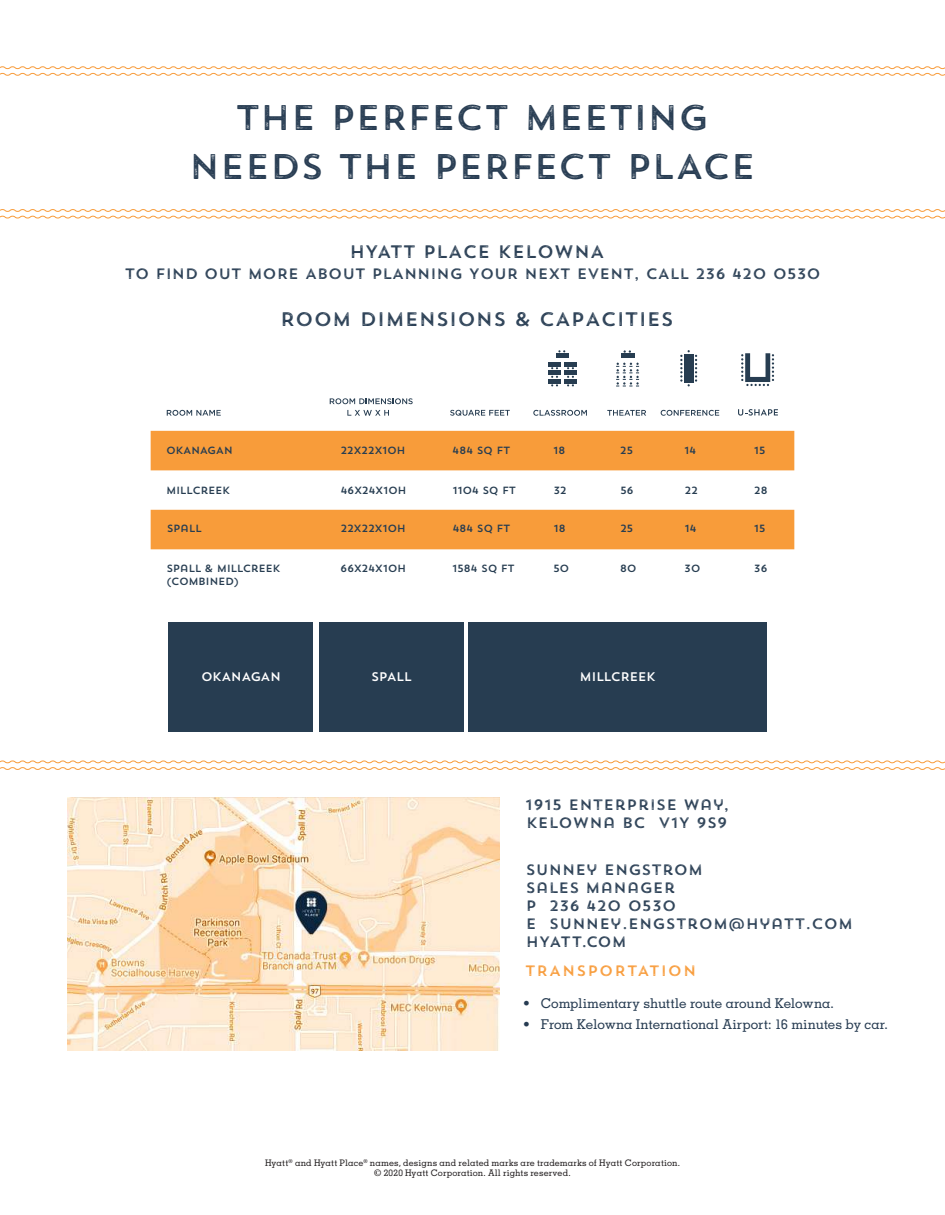
<style>
.page{position:relative;width:945px;height:1215px;background:#fff}
.page>*{position:absolute;margin:0;border:0;box-sizing:border-box;transform-origin:0 0}
.t1{font:35.55px/49.3px "Trend Rh Sans One";letter-spacing:-.02em;color:#273c52;text-align:center}
.t2{font:19.5px "Trend Rh Sans One";color:#273c52}
.t3{font:18px "Trend Rh Sans One";color:#273c52}
.t4{font:15px/18px "Trend Rh Sans One";color:#273c52}
.t5{font:15px "Trend Rh Sans One";letter-spacing:.06em;color:#f89b39}
.t6{font:500 13.5px "Memphis LT Std";letter-spacing:-.005em;color:#273c52}
.t7{font:12.45px "Trend Sans One";letter-spacing:-.05em;color:#fff}
.t8{font:10.35px/12.5px "Trend Sans One";letter-spacing:-.05em;color:#273d51}
.t9{font:500 9px/10.8px "Memphis LT Std";letter-spacing:.01em;color:#231f20;text-align:center}
</style>
<div class="page">
<svg style="left:0;top:760px;width:945px;height:10px"></svg>
<svg style="left:0;top:209px;width:945px;height:10px"></svg>
<svg style="left:0;top:66px;width:945px;height:10px"></svg>
<img style="left:68px;top:798px;width:432px;height:252px">
<svg style="left:151px;top:431px;width:643px;height:118px;fill:#f89c3a"></svg>
<svg style="left:167px;top:410px;width:54px;height:6px"></svg>
<svg style="left:330px;top:398px;width:83px;height:6px"></svg>
<svg style="left:347px;top:410px;width:42px;height:6px"></svg>
<svg style="left:450px;top:410px;width:60px;height:6px"></svg>
<svg style="left:607px;top:410px;width:39px;height:6px"></svg>
<svg style="left:533px;top:410px;width:54px;height:6px"></svg>
<svg style="left:661px;top:410px;width:58px;height:6px"></svg>
<hr style="left:556px;top:354px;width:12px;height:4px;background:#273d51">
<hr style="left:548px;top:362px;width:12px;height:4px;background:#273d51">
<hr style="left:548px;top:371px;width:12px;height:4px;background:#273d51">
<div style="left:548px;top:379px;width:12px;height:5px;background:#273d51"></div>
<hr style="left:564px;top:362px;width:12px;height:4px;background:#273d51">
<hr style="left:564px;top:371px;width:12px;height:4px;background:#273d51">
<div style="left:564px;top:379px;width:12px;height:5px;background:#273d51"></div>
<svg style="left:623px;top:350px;width:8px;height:3px"></svg>
<hr style="left:621px;top:354px;width:13px;height:4px;background:#273d51">
<svg style="left:617px;top:363px;width:22px;height:22px"></svg>
<svg style="left:680px;top:350px;width:17px;height:36px"></svg>
<div style="left:684px;top:354px;width:9px;height:29px;background:#273d51"></div>
<svg style="left:738px;top:409px;width:40px;height:7px"></svg>
<svg style="left:741px;top:353px;width:33px;height:33px"></svg>
<div style="left:168px;top:623px;width:145px;height:109px;background:#273d51"></div>
<div style="left:468px;top:623px;width:299px;height:109px;background:#273d51"></div>
<div style="left:319px;top:623px;width:145px;height:109px;background:#273d51"></div>
<h1 class="t1" style="left:189px;top:92px;width:569px">THE PERFECT MEETING<br>NEEDS THE PERFECT PLACE</h1>
<p class="t3" style="left:349px;top:240px;width:257px">HYATT PLACE KELOWNA</p>
<p class="t4" style="left:125px;top:264px;width:698px">TO FIND OUT MORE ABOUT PLANNING YOUR NEXT EVENT, CALL 236 420 0530</p>
<h2 class="t2" style="left:280px;top:307px;width:395px">ROOM DIMENSIONS &amp; CAPACITIES</h2>
<p class="t8" style="left:166px;top:444px;width:68px">OKANAGAN</p>
<p class="t8" style="left:340px;top:444px;width:67px">22X22X10H</p>
<p class="t8" style="left:452px;top:444px;width:60px">484 SQ FT</p>
<p class="t8" style="left:553px;top:444px;width:14px">18</p>
<p class="t8" style="left:620px;top:444px;width:15px">25</p>
<p class="t8" style="left:684px;top:444px;width:14px">14</p>
<p class="t8" style="left:754px;top:444px;width:13px">15</p>
<p class="t8" style="left:166px;top:484px;width:66px">MILLCREEK</p>
<p class="t8" style="left:341px;top:484px;width:68px">46X24X10H</p>
<p class="t8" style="left:453px;top:484px;width:65px">1104 SQ FT</p>
<p class="t8" style="left:553px;top:484px;width:15px">32</p>
<p class="t8" style="left:620px;top:484px;width:15px">56</p>
<p class="t8" style="left:685px;top:484px;width:15px">22</p>
<p class="t8" style="left:754px;top:484px;width:16px">28</p>
<p class="t8" style="left:167px;top:522px;width:37px">SPALL</p>
<p class="t8" style="left:341px;top:522px;width:67px">22X22X10H</p>
<p class="t8" style="left:453px;top:522px;width:60px">484 SQ FT</p>
<p class="t8" style="left:553px;top:522px;width:14px">18</p>
<p class="t8" style="left:620px;top:522px;width:15px">25</p>
<p class="t8" style="left:684px;top:522px;width:14px">14</p>
<p class="t8" style="left:754px;top:522px;width:13px">15</p>
<p class="t8" style="left:166px;top:562px;width:116px">SPALL &amp; MILLCREEK (COMBINED)</p>
<p class="t8" style="left:340px;top:562px;width:68px">66X24X10H</p>
<p class="t8" style="left:452px;top:562px;width:64px">1584 SQ FT</p>
<p class="t8" style="left:553px;top:562px;width:18px">50</p>
<p class="t8" style="left:620px;top:562px;width:18px">80</p>
<p class="t8" style="left:684px;top:562px;width:18px">30</p>
<p class="t8" style="left:754px;top:562px;width:15px">36</p>
<p class="t7" style="left:201px;top:669px;width:82px">OKANAGAN</p>
<p class="t7" style="left:371px;top:669px;width:42px">SPALL</p>
<p class="t7" style="left:580px;top:669px;width:78px">MILLCREEK</p>
<p class="t4" style="left:525px;top:796px;width:206px">1915 ENTERPRISE WAY,<br>KELOWNA BC V1Y 9S9</p>
<p class="t4" style="left:526px;top:860px;width:329px">SUNNEY ENGSTROM<br>SALES MANAGER<br>P 236 420 0530<br>E SUNNEY.ENGSTROM@HYATT.COM<br>HYATT.COM</p>
<p class="t5" style="left:525px;top:961px;width:173px">TRANSPORTATION</p>
<p class="t6" style="left:523px;top:995px;width:312px">• Complimentary shuttle route around Kelowna.</p>
<p class="t6" style="left:523px;top:1016px;width:366px">• From Kelowna International Airport: 16 minutes by car.</p>
<p class="t9" style="left:265px;top:1157px;width:416px">Hyatt<sup>®</sup> and Hyatt Place<sup>®</sup> names, designs and related marks are trademarks of Hyatt Corporation. © 2020 Hyatt Corporation. All rights reserved.</p>
</div>
